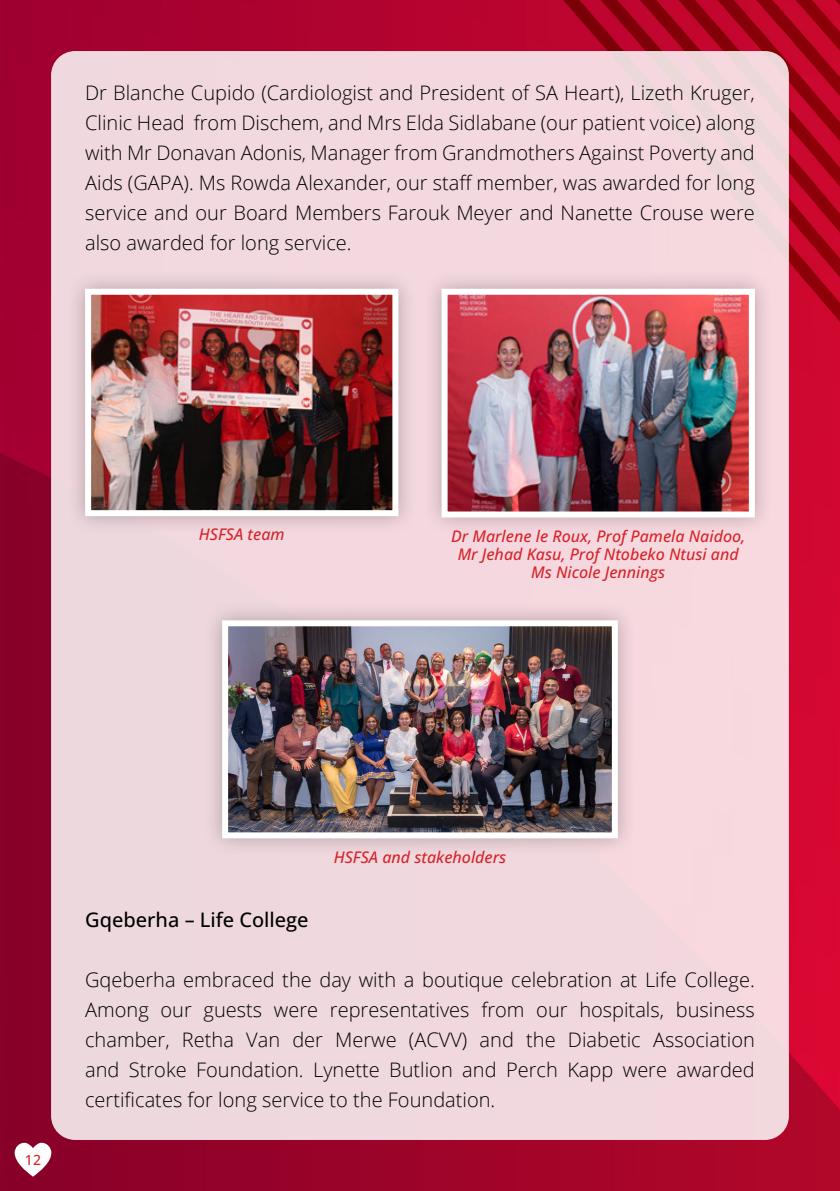
<style>
.page{position:relative;width:840px;height:1191px;background:#fff}
.page>*{position:absolute;margin:0;border:0;box-sizing:border-box;transform-origin:0 0}
.body{font:300 20px/30px "Open Sans";color:#000;text-align:justify}
.body-2{font:500 20px "Open Sans";color:#000}
.t1{font:italic 500 16px/18px "Open Sans";color:#d62328;text-align:center}
.t2{font:500 14px "Open Sans";color:#d62328}
</style>
<div class="page">
<img style="left:0;top:0;width:839px;height:1191px">
<div style="left:51px;top:51px;width:737px;height:1089px;background:#f1d8df;border-radius:24px"></div>
<div style="left:66px;top:270px;width:351px;height:264px;background:#231f20;opacity:.3"></div>
<img style="left:92px;top:296px;width:299px;height:213px">
<div style="left:85px;top:289px;width:313px;height:227px;border:6px solid #fff"></div>
<div style="left:422px;top:270px;width:351px;height:266px;background:#231f20;opacity:.3"></div>
<img style="left:448px;top:296px;width:299px;height:214px">
<div style="left:441px;top:289px;width:313px;height:228px;border:6px solid #fff"></div>
<div style="left:203px;top:601px;width:433px;height:256px;background:#231f20;opacity:.3"></div>
<img style="left:229px;top:627px;width:381px;height:204px">
<div style="left:222px;top:620px;width:395px;height:218px;border:6px solid #fff"></div>
<svg style="left:15px;top:1142px;width:36px;height:34px"></svg>
<p class="body" style="left:85px;top:78px;width:671px">Dr Blanche Cupido (Cardiologist and President of SA Heart), Lizeth Kruger, Clinic Head from Dischem, and Mrs Elda Sidlabane (our patient voice) along with Mr Donavan Adonis, Manager from Grandmothers Against Poverty and Aids (GAPA). Ms Rowda Alexander, our staff member, was awarded for long service and our Board Members Farouk Meyer and Nanette Crouse were also awarded for long service.</p>
<p class="t1" style="left:199px;top:525px;width:87px">HSFSA team</p>
<p class="t1" style="left:451px;top:526px;width:295px">Dr Marlene le Roux, Prof Pamela Naidoo,<br>Mr Jehad Kasu, Prof Ntobeko Ntusi and<br>Ms Nicole Jennings</p>
<p class="t2" style="left:25px;top:1150px;width:18px">12</p>
<p class="t1" style="left:333px;top:847px;width:174px">HSFSA and stakeholders</p>
<p class="body-2" style="left:85px;top:905px;width:225px">Gqeberha – Life College</p>
<p class="body" style="left:85px;top:963px;width:671px">Gqeberha embraced the day with a boutique celebration at Life College.<br>Among our guests were representatives from our hospitals, business chamber, Retha Van der Merwe (ACVV) and the Diabetic Association and Stroke Foundation. Lynette Butlion and Perch Kapp were awarded certificates for long service to the Foundation.</p>
</div>
